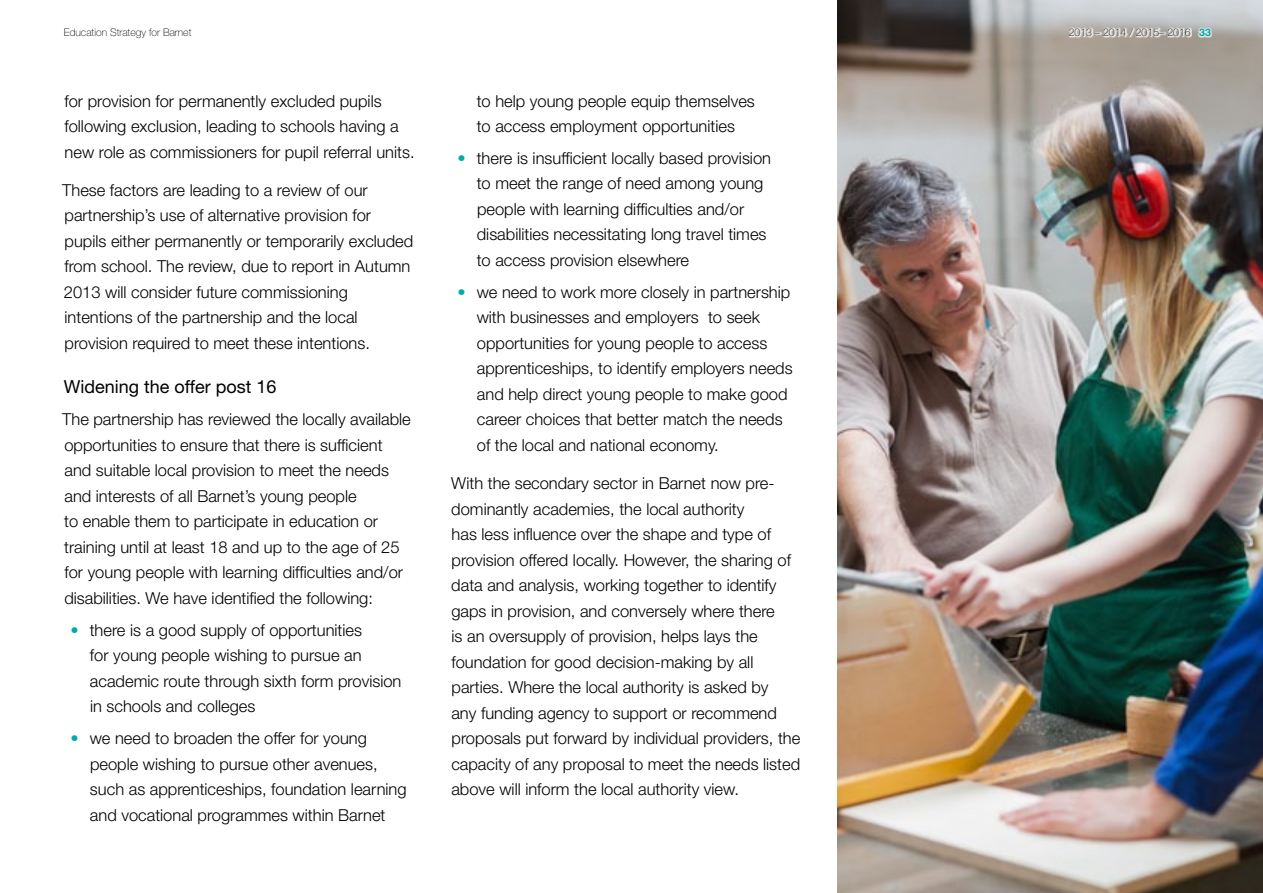
<style>
.page{position:relative;width:1263px;height:893px;background:#fff}
.page>*{position:absolute;margin:0;border:0;box-sizing:border-box;transform-origin:0 0}
.Body_Header_sub{font:18px "Helvetica Neue";color:#000}
.Body{font:300 16.5px/25.5px "Helvetica Neue";color:#000}
.t1{font:100 10.5px "Helvetica Neue";color:#000}
.s1{font-weight:700;color:#00abab}
.s2{color:#00abab}
</style>
<div class="page">
<img style="left:838px;top:0;width:425px;height:893px">
<div style="left:63px;top:27px;width:1129px;height:13px;background:#fff;opacity:.75"></div>
<div style="left:1197px;top:27px;width:15px;height:11px;background:#fff;opacity:.75"></div>
<p class="t1" style="left:64px;top:26px;width:129px">Education Strategy for Barnet</p>
<p class="t1" style="left:1069px;top:26px;width:144px">2013 – 2014 / 2015– 2016 <span class="s1">33</span></p>
<p class="Body" style="left:64px;top:88px;width:352px">for provision for permanently excluded pupils following exclusion, leading to schools having a new role as commissioners for pupil referral units.</p>
<p class="Body" style="left:62px;top:177px;width:352px">These factors are leading to a review of our partnership’s use of alternative provision for pupils either permanently or temporarily excluded from school. The review, due to report in Autumn 2013 will consider future commissioning intentions of the partnership and the local provision required to meet these intentions.</p>
<p class="Body_Header_sub" style="left:64px;top:376px;width:214px">Widening the offer post 16</p>
<p class="Body" style="left:62px;top:406px;width:350px">The partnership has reviewed the locally available opportunities to ensure that there is sufficient and suitable local provision to meet the needs and interests of all Barnet’s young people<br>to enable them to participate in education or training until at least 18 and up to the age of 25 for young people with learning difficulties and/or disabilities. We have identified the following:</p>
<p class="Body" style="left:90px;top:617px;width:313px;text-indent:-19px"><span class="s2">•</span> there is a good supply of opportunities<br>for young people wishing to pursue an academic route through sixth form provision in schools and colleges</p>
<p class="Body" style="left:90px;top:725px;width:318px;text-indent:-19px"><span class="s2">•</span> we need to broaden the offer for young people wishing to pursue other avenues, such as apprenticeships, foundation learning and vocational programmes within Barnet</p>
<p class="Body" style="left:477px;top:88px;width:280px">to help young people equip themselves to access employment opportunities</p>
<p class="Body" style="left:477px;top:145px;width:296px;text-indent:-19px"><span class="s2">•</span> there is insufficient locally based provision to meet the range of need among young people with learning difficulties and/or disabilities necessitating long travel times to access provision elsewhere</p>
<p class="Body" style="left:477px;top:279px;width:317px;text-indent:-19px"><span class="s2">•</span> we need to work more closely in partnership with businesses and employers to seek opportunities for young people to access apprenticeships, to identify employers needs and help direct young people to make good career choices that better match the needs of the local and national economy.</p>
<p class="Body" style="left:451px;top:470px;width:351px">With the secondary sector in Barnet now pre&shy;dominantly academies, the local authority<br>has less influence over the shape and type of provision offered locally. However, the sharing of data and analysis, working together to identify gaps in provision, and conversely where there<br>is an oversupply of provision, helps lays the foundation for good decision-making by all parties. Where the local authority is asked by<br>any funding agency to support or recommend proposals put forward by individual providers, the capacity of any proposal to meet the needs listed above will inform the local authority view.</p>
</div>
